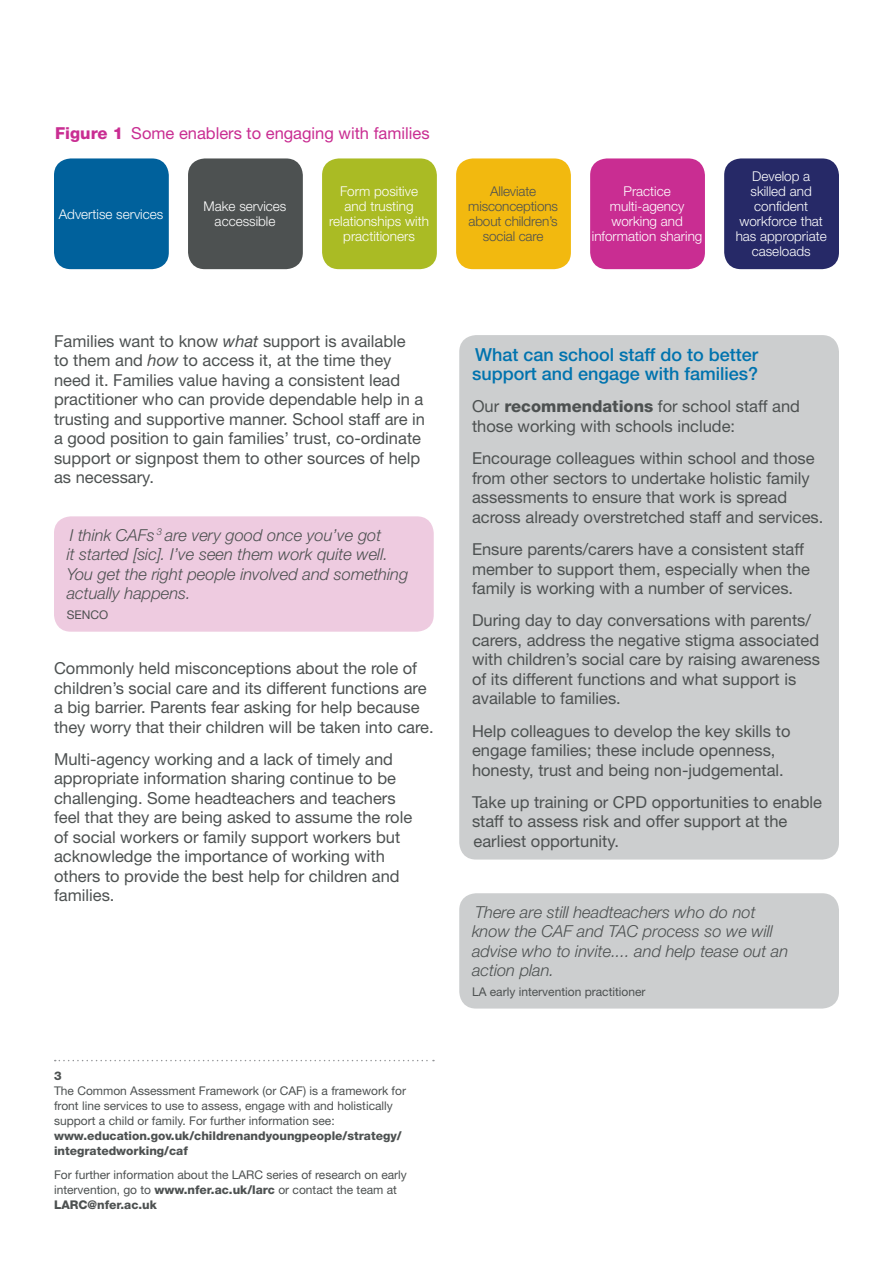
<style>
.page{position:relative;width:893px;height:1263px;background:#fff}
.page>*{position:absolute;margin:0;border:0;box-sizing:border-box;transform-origin:0 0}
.heading_a{font:500 18px/19.5px "Helvetica Neue LT Std";color:#0073ae}
.t_11_13{font:16.5px/19.5px "Helvetica Neue LT Std";color:#4d5151}
.bubble_quote{font:italic 300 16.5px/19.5px "Helvetica Neue LT Std";color:#4d5151}
.t_11_13-2{font:16.5px "Helvetica Neue LT Std";color:#c92d92}
.rings_text{font:300 13.5px/15px "Helvetica Neue LT Std";color:#fff;text-align:center}
.rings_text-2{font:300 13.5px/15px "Helvetica Neue LT Std";letter-spacing:-.01em;color:#4d5151;text-align:center}
.Footnote_no_line_g{font:12px/15px "Helvetica Neue LT Std";color:#4d5151}
.bubble_quote-2{font:12px "Helvetica Neue LT Std";color:#4d5151}
.bubble_credit{font:12px "Helvetica Neue LT Std";color:#4d5151}
.Footnote_rule_g{font:800 12px "Helvetica Neue LT Std";color:#4d5151}
.s1{font-weight:800}
.s2{font-style:italic}
</style>
<div class="page">
<svg style="left:55px;top:1060px;width:379px;height:1px"></svg>
<div style="left:54px;top:516px;width:380px;height:116px;background:#eecbe0;border-radius:17px"></div>
<div style="left:459px;top:893px;width:380px;height:115px;background:#cccecf;border-radius:17px"></div>
<div style="left:459px;top:335px;width:380px;height:524px;background:#cccecf;border-radius:17px"></div>
<div style="left:54px;top:158px;width:115px;height:111px;background:#00619c;border-radius:17px"></div>
<div style="left:188px;top:158px;width:115px;height:111px;background:#4d5151;border-radius:17px"></div>
<div style="left:322px;top:158px;width:115px;height:111px;background:#aabb24;border-radius:17px"></div>
<div style="left:456px;top:158px;width:115px;height:111px;background:#f2b90f;border-radius:17px"></div>
<div style="left:590px;top:158px;width:115px;height:111px;background:#c92d92;border-radius:17px"></div>
<div style="left:724px;top:158px;width:115px;height:111px;background:#262967;border-radius:17px"></div>
<p class="t_11_13-2" style="left:55px;top:124px;width:376px"><span class="s1">Figure 1</span> Some enablers to engaging with families</p>
<p class="rings_text" style="left:59px;top:206px;width:106px">Advertise services</p>
<p class="rings_text" style="left:204px;top:199px;width:84px">Make services accessible</p>
<p class="rings_text" style="left:329px;top:184px;width:101px">Form positive and trusting relationships with practitioners</p>
<p class="rings_text-2" style="left:468px;top:184px;width:91px">Alleviate misconceptions about children’s social care</p>
<p class="rings_text" style="left:592px;top:184px;width:112px">Practice multi-agency working and information sharing</p>
<p class="rings_text" style="left:736px;top:169px;width:93px">Develop a skilled and confident workforce that has appropriate caseloads</p>
<p class="t_11_13" style="left:54px;top:331px;width:373px">Families want to know <span class="s2">what</span> support is available<br>to them and <span class="s2">how</span> to access it, at the time they need it. Families value having a consistent lead practitioner who can provide dependable help in a trusting and supportive manner. School staff are in a good position to gain families’ trust, co-ordinate support or signpost them to other sources of help as necessary.</p>
<p class="bubble_quote" style="left:67px;top:525px;width:343px">I think CAFs <sup>3</sup> are very good once you’ve got<br>it started [sic]. I’ve seen them work quite well.<br>You get the right people involved and something actually happens.</p>
<p class="bubble_credit" style="left:67px;top:607px;width:43px">SENCO</p>
<p class="t_11_13" style="left:54px;top:658px;width:381px">Commonly held misconceptions about the role of children’s social care and its different functions are a big barrier. Parents fear asking for help because they worry that their children will be taken into care.</p>
<p class="t_11_13" style="left:54px;top:749px;width:360px">Multi-agency working and a lack of timely and appropriate information sharing continue to be challenging. Some headteachers and teachers feel that they are being asked to assume the role of social workers or family support workers but acknowledge the importance of working with others to provide the best help for children and families.</p>
<p class="Footnote_rule_g" style="left:54px;top:1069px;width:9px">3</p>
<p class="Footnote_no_line_g" style="left:54px;top:1083px;width:354px">The Common Assessment Framework (or CAF) is a framework for front line services to use to assess, engage with and holistically support a child or family. For further information see: <span class="s1">www.education.gov.uk/childrenandyoungpeople/strategy/ integratedworking/caf</span></p>
<p class="Footnote_no_line_g" style="left:54px;top:1167px;width:354px">For further information about the LARC series of research on early intervention, go to <span class="s1">www.nfer.ac.uk/larc</span> or contact the team at<br><span class="s1">LARC@nfer.ac.uk</span></p>
<p class="heading_a" style="left:472px;top:344px;width:288px">What can school staff do to better support and engage with families?</p>
<p class="t_11_13" style="left:472px;top:397px;width:329px">Our <span class="s1">recommendations</span> for school staff and those working with schools include:</p>
<p class="t_11_13" style="left:472px;top:448px;width:353px">Encourage colleagues within school and those from other sectors to undertake holistic family assessments to ensure that work is spread across already overstretched staff and services.</p>
<p class="t_11_13" style="left:472px;top:539px;width:340px">Ensure parents/carers have a consistent staff member to support them, especially when the family is working with a number of services.</p>
<p class="t_11_13" style="left:472px;top:610px;width:350px">During day to day conversations with parents/ carers, address the negative stigma associated with children’s social care by raising awareness of its different functions and what support is available to families.</p>
<p class="t_11_13" style="left:472px;top:721px;width:320px">Help colleagues to develop the key skills to engage families; these include openness, honesty, trust and being non-judgemental.</p>
<p class="t_11_13" style="left:472px;top:792px;width:351px">Take up training or CPD opportunities to enable staff to assess risk and offer support at the earliest opportunity.</p>
<p class="bubble_quote" style="left:472px;top:902px;width:318px">There are still headteachers who do not know the CAF and TAC process so we will advise who to invite.... and help tease out an action plan.</p>
<p class="bubble_quote-2" style="left:472px;top:984px;width:175px">LA early intervention practitioner</p>
</div>
